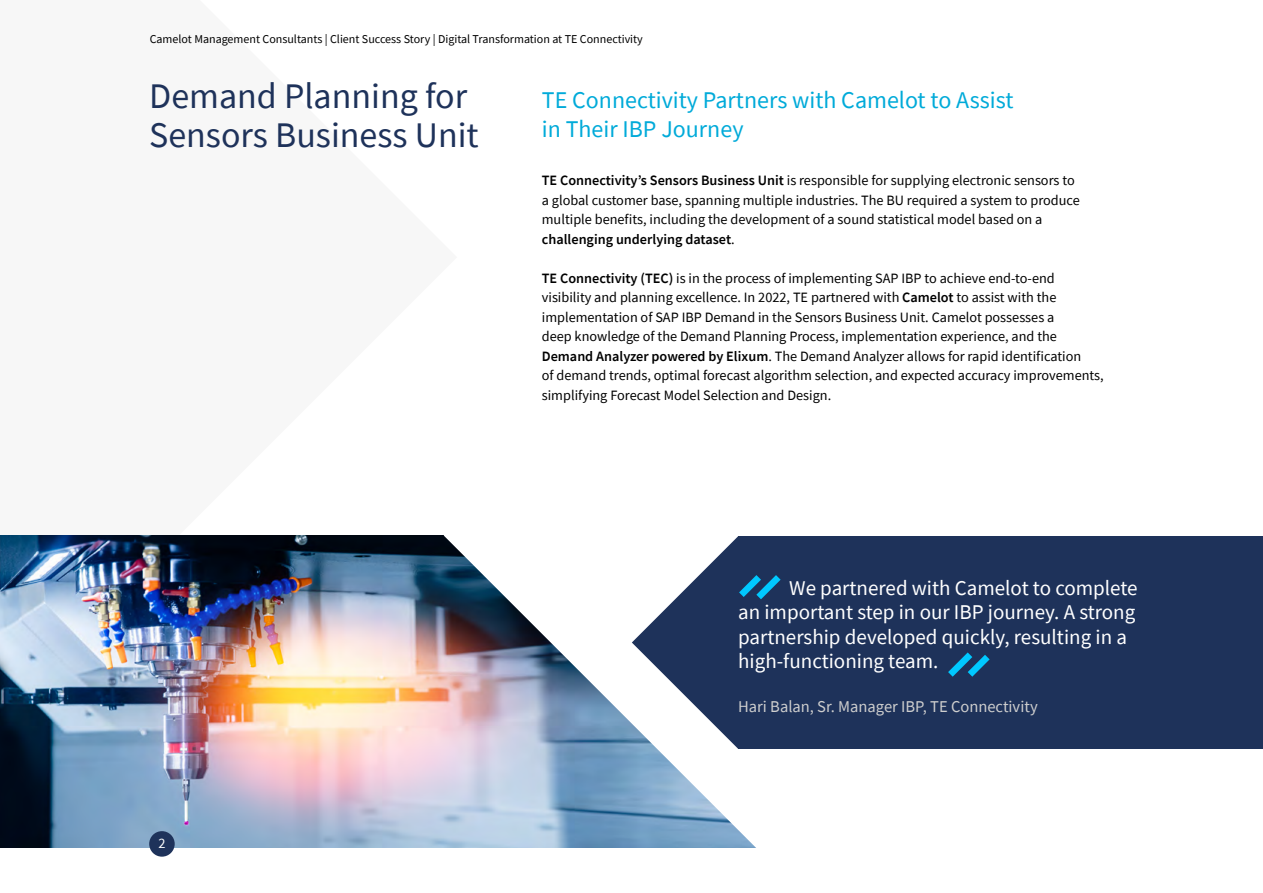
<style>
.page{position:relative;width:1263px;height:893px;background:#fff}
.page>*{position:absolute;margin:0;border:0;box-sizing:border-box;transform-origin:0 0}
.t1{font:36px/39px "Source Sans Pro";color:#1e325a}
.t2{font:24px/29.2px "Source Sans Pro";color:#01aad9}
.t3{font:21px/24.5px "Source Sans Pro";color:#fff}
.t4{font:16.5px "Source Sans Pro";color:#cecece}
.t5{font:14.25px/19.5px "Source Sans Pro";color:#000}
.t6{font:14.25px "Source Sans Pro";color:#fff}
.t7{font:12px "Source Sans Pro";color:#000}
.s1{font-weight:600}
</style>
<div class="page">
<img style="left:0;top:535px;width:444px;height:312px">
<svg style="left:444px;top:536px;width:312px;height:312px"></svg>
<div style="left:738px;top:536px;width:525px;height:213px;background:#1e325a"></div>
<svg style="left:632px;top:536px;width:149px;height:213px"></svg>
<svg style="left:948px;top:652px;width:42px;height:25px"></svg>
<div style="left:149px;top:831px;width:26px;height:26px;background:#1e325a;border-radius:50%"></div>
<p class="t7" style="left:150px;top:31px;width:495px">Camelot Management Consultants | Client Success Story | Digital Transformation at TE Connectivity</p>
<h1 class="t1" style="left:149px;top:76px;width:331px">Demand Planning for<br>Sensors Business Unit</h1>
<h2 class="t2" style="left:542px;top:85px;width:473px">TE Connectivity Partners with Camelot to Assist in Their IBP Journey</h2>
<p class="t5" style="left:542px;top:170px;width:539px"><span class="s1">TE Connectivity’s Sensors Business Unit</span> is responsible for supplying electronic sensors to a global customer base, spanning multiple industries. The BU required a system to produce multiple benefits, including the development of a sound statistical model based on a <span class="s1">challenging underlying dataset</span>.</p>
<p class="t5" style="left:542px;top:268px;width:563px"><span class="s1">TE Connectivity (TEC)</span> is in the process of implementing SAP IBP to achieve end-to-end visibility and planning excellence. In 2022, TE partnered with <span class="s1">Camelot</span> to assist with the implementation of SAP IBP Demand in the Sensors Business Unit. Camelot possesses a<br>deep knowledge of the Demand Planning Process, implementation experience, and the <span class="s1">Demand Analyzer powered by Elixum</span>. The Demand Analyzer allows for rapid identification<br>of demand trends, optimal forecast algorithm selection, and expected accuracy improvements, simplifying Forecast Model Selection and Design.</p>
<p class="t6" style="left:158px;top:834px;width:9px">2</p>
<h3 class="t3" style="left:738px;top:576px;width:401px;text-indent:51px">We partnered with Camelot to complete an important step in our IBP journey. A strong partnership developed quickly, resulting in a high-functioning team.</h3>
<p class="t4" style="left:738px;top:696px;width:301px">Hari Balan, Sr. Manager IBP, TE Connectivity</p>
</div>
